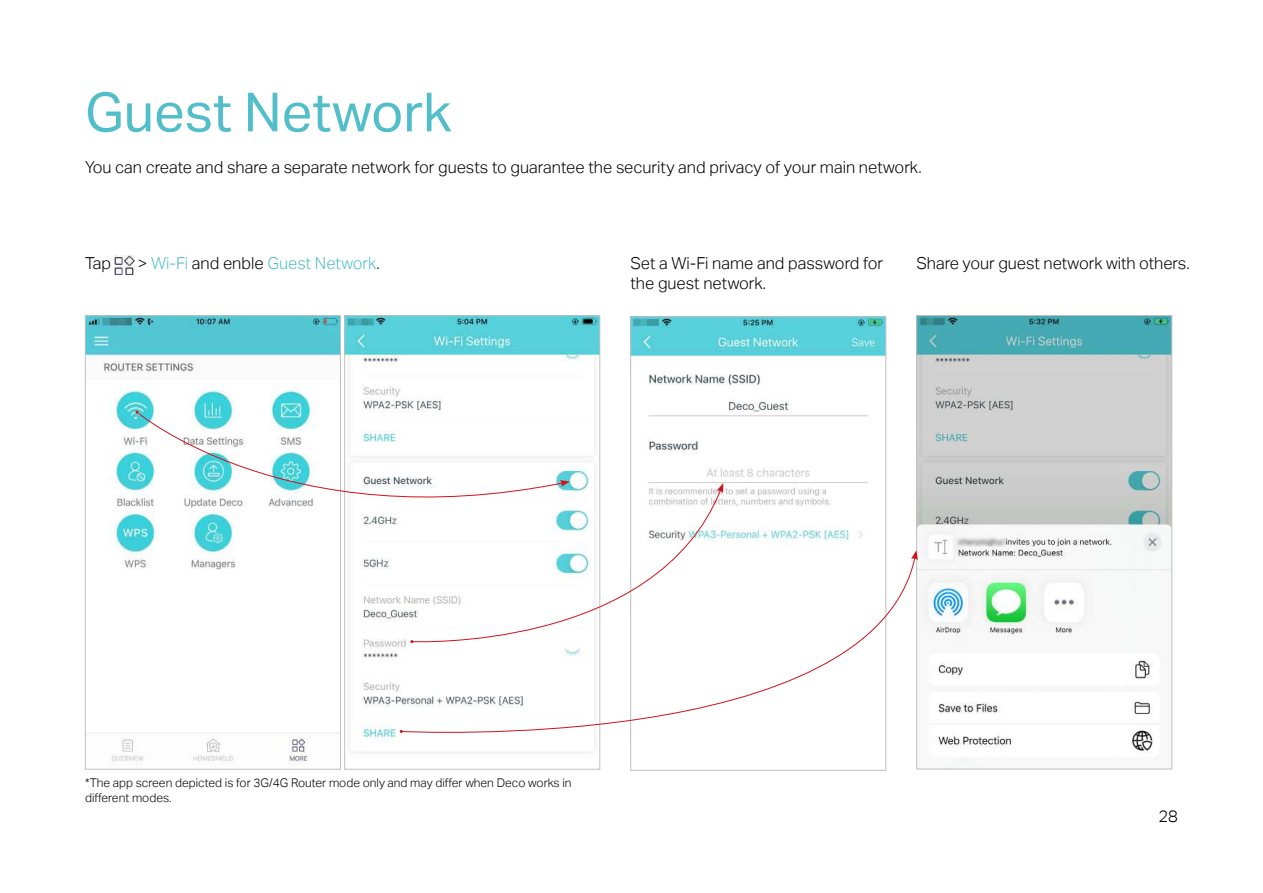
<style>
.page{position:relative;width:1263px;height:893px;background:#fff}
.page>*{position:absolute;margin:0;border:0;box-sizing:border-box;transform-origin:0 0}
.t1{font:54px "TP Link Aktiv Regular";color:#51beca}
.t2{font:16.5px/19.8px "TP Link Aktiv Light";color:#000}
.t3{font:16.5px "TP Link Aktiv Light";color:#51beca}
.t4{font:12px/14.4px "TP Link Aktiv Light";color:#000}
.s1{color:#000}
</style>
<div class="page">
<img style="left:115px;top:256px;width:19px;height:19px">
<img style="left:87px;top:317px;width:252px;height:447px">
<div style="left:85px;top:315px;width:256px;height:454px;border:1px solid #bfc0c0"></div>
<img style="left:346px;top:317px;width:252px;height:436px">
<img style="left:632px;top:318px;width:252px;height:223px">
<img style="left:918px;top:317px;width:252px;height:450px">
<div style="left:916px;top:315px;width:256px;height:454px;border:1px solid #bfc0c0"></div>
<svg style="left:136px;top:411px;width:428px;height:127px"></svg>
<svg style="left:560px;top:480px;width:10px;height:7px"></svg>
<svg style="left:400px;top:556px;width:515px;height:199px"></svg>
<svg style="left:911px;top:550px;width:7px;height:10px"></svg>
<svg style="left:411px;top:489px;width:311px;height:163px"></svg>
<svg style="left:717px;top:483px;width:6px;height:10px"></svg>
<h1 class="t1" style="left:85px;top:81px;width:368px">Guest Network</h1>
<p class="t2" style="left:85px;top:157px;width:838px">You can create and share a separate network for guests to guarantee the security and privacy of your main network.</p>
<p class="t2" style="left:85px;top:254px;width:28px">Tap</p>
<p class="t3" style="left:138px;top:254px;width:244px"><span class="s1">&gt;</span> Wi-Fi <span class="s1">and enble</span> Guest Network<span class="s1">.</span></p>
<p class="t2" style="left:630px;top:254px;width:254px">Set a Wi-Fi name and password for the guest network.</p>
<p class="t2" style="left:916px;top:254px;width:275px">Share your guest network with others.</p>
<p class="t4" style="left:85px;top:776px;width:488px">*The app screen depicted is for 3G/4G Router mode only and may differ when Deco works in different modes.</p>
<p class="t2" style="left:1158px;top:806px;width:21px">28</p>
</div>
